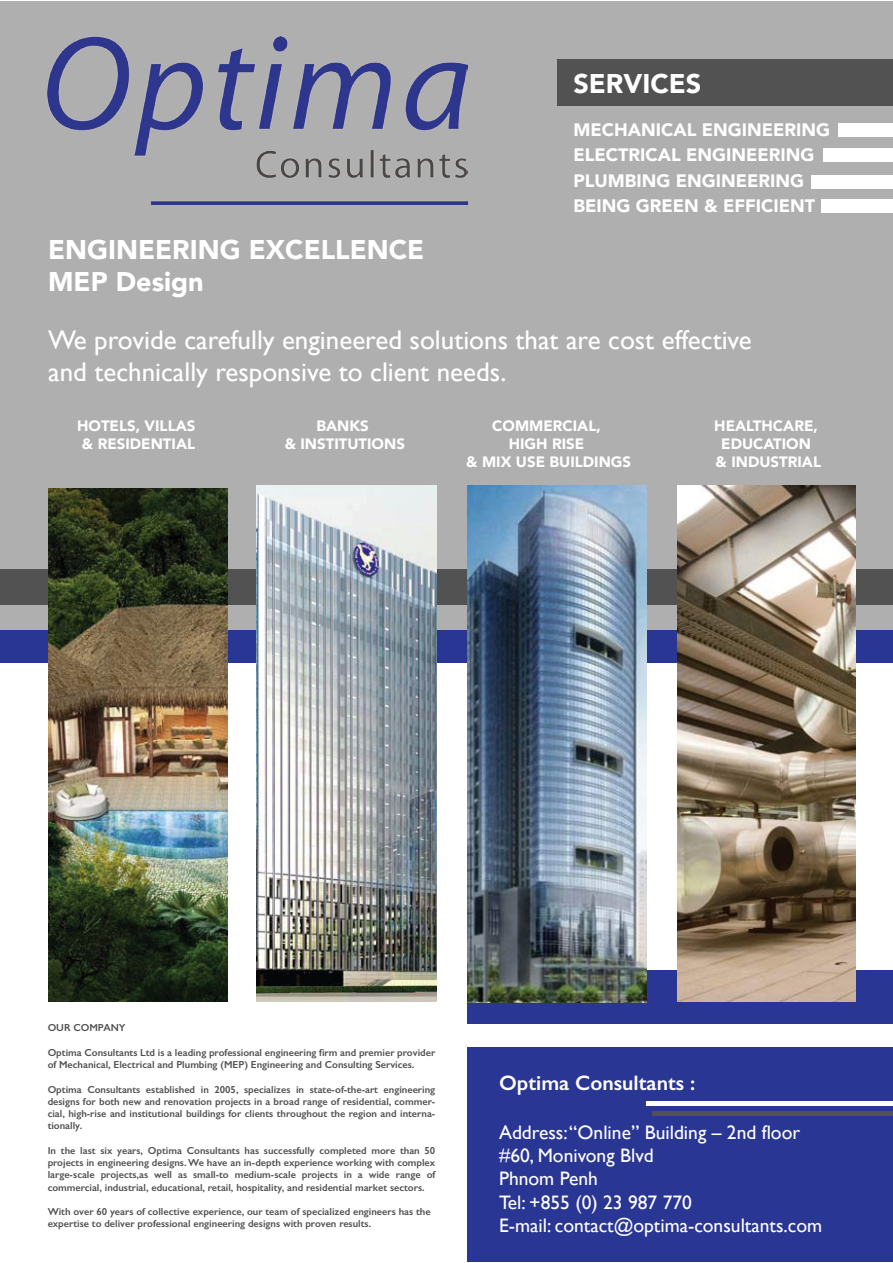
<style>
.page{position:relative;width:893px;height:1263px;background:#fff}
.page>*{position:absolute;margin:0;border:0;box-sizing:border-box;transform-origin:0 0}
.t1{font:27px/32.4px "Gill Sans";color:#fff}
.t2{font:900 27px/32.4px "Avenir";color:#fff}
.t3{font:600 21px "Gill Sans";color:#fff}
.t4{font:19.5px/23.4px "Gill Sans";color:#fff}
.t5{font:900 18px/25.5px "Avenir";color:#fff}
.t6{font:900 15px/18px "Avenir";color:#fff;text-align:center}
.t7{font:600 10.2px/12.3px "Gill Sans";color:#515251}
</style>
<div class="page">
<div style="left:0;top:1px;width:892px;height:644px;background:#afafaf"></div>
<div style="left:0;top:569px;width:892px;height:36px;background:#515251"></div>
<div style="left:0;top:630px;width:892px;height:33px;background:#2a3693"></div>
<img style="left:48px;top:489px;width:179px;height:512px">
<div style="left:468px;top:970px;width:424px;height:292px;background:#2a3693"></div>
<img style="left:468px;top:485px;width:178px;height:518px">
<img style="left:677px;top:485px;width:179px;height:516px">
<div style="left:455px;top:1024px;width:437px;height:23px;background:#fff"></div>
<hr style="left:646px;top:1101px;width:246px;height:4px;background:#fff">
<hr style="left:652px;top:1111px;width:240px;height:4px;background:#515251">
<div style="left:557px;top:59px;width:335px;height:47px;background:#515251"></div>
<div style="left:838px;top:123px;width:54px;height:13px;background:#fff"></div>
<div style="left:823px;top:148px;width:69px;height:13px;background:#fff"></div>
<div style="left:812px;top:175px;width:80px;height:13px;background:#fff"></div>
<div style="left:822px;top:199px;width:70px;height:13px;background:#fff"></div>
<img style="left:48px;top:36px;width:420px;height:169px">
<img style="left:257px;top:485px;width:179px;height:516px">
<h1 class="t2" style="left:573px;top:68px;width:130px">SERVICES</h1>
<h3 class="t5" style="left:573px;top:117px;width:258px">MECHANICAL ENGINEERING<br>ELECTRICAL ENGINEERING<br>PLUMBING ENGINEERING<br>BEING GREEN &amp; EFFICIENT</h3>
<h1 class="t2" style="left:48px;top:234px;width:378px">ENGINEERING EXCELLENCE<br>MEP Design</h1>
<h1 class="t1" style="left:48px;top:323px;width:705px">We provide carefully engineered solutions that are cost effective and technically responsive to client needs.</h1>
<h3 class="t6" style="left:77px;top:418px;width:120px">HOTELS, VILLAS &amp; RESIDENTIAL</h3>
<h3 class="t6" style="left:285px;top:418px;width:122px">BANKS<br>&amp; INSTITUTIONS</h3>
<h3 class="t6" style="left:466px;top:417px;width:166px">COMMERCIAL,<br>HIGH RISE<br>&amp; MIX USE BUILDINGS</h3>
<h3 class="t6" style="left:714px;top:417px;width:108px">HEALTHCARE,<br>EDUCATION<br>&amp; INDUSTRIAL</h3>
<p class="t7" style="left:48px;top:1022px;width:79px">OUR COMPANY</p>
<p class="t7" style="left:48px;top:1046px;width:389px">Optima Consultants Ltd is a leading professional engineering firm and premier provider of Mechanical, Electrical and Plumbing (MEP) Engineering and Consulting Services.</p>
<p class="t7" style="left:48px;top:1083px;width:389px;text-align:justify">Optima Consultants established in 2005, specializes in state-of-the-art engineering designs for both new and renovation projects in a broad range of residential, commer&shy;cial, high-rise and institutional buildings for clients throughout the region and interna&shy;tionally.</p>
<p class="t7" style="left:48px;top:1144px;width:389px;text-align:justify">In the last six years, Optima Consultants has successfully completed more than 50 projects in engineering designs. We have an in-depth experience working with complex large-scale projects,as well as small-to medium-scale projects in a wide range of commercial, industrial, educational, retail, hospitality, and residential market sectors.</p>
<p class="t7" style="left:48px;top:1205px;width:384px">With over 60 years of collective experience, our team of specialized engineers has the expertise to deliver professional engineering designs with proven results.</p>
<h2 class="t3" style="left:499px;top:1070px;width:198px">Optima Consultants :</h2>
<h3 class="t4" style="left:499px;top:1120px;width:325px">Address: “Online” Building – 2nd floor #60, Monivong Blvd<br>Phnom Penh<br>Tel: +855 (0) 23 987 770<br>E-mail: contact@optima-consultants.com</h3>
</div>
